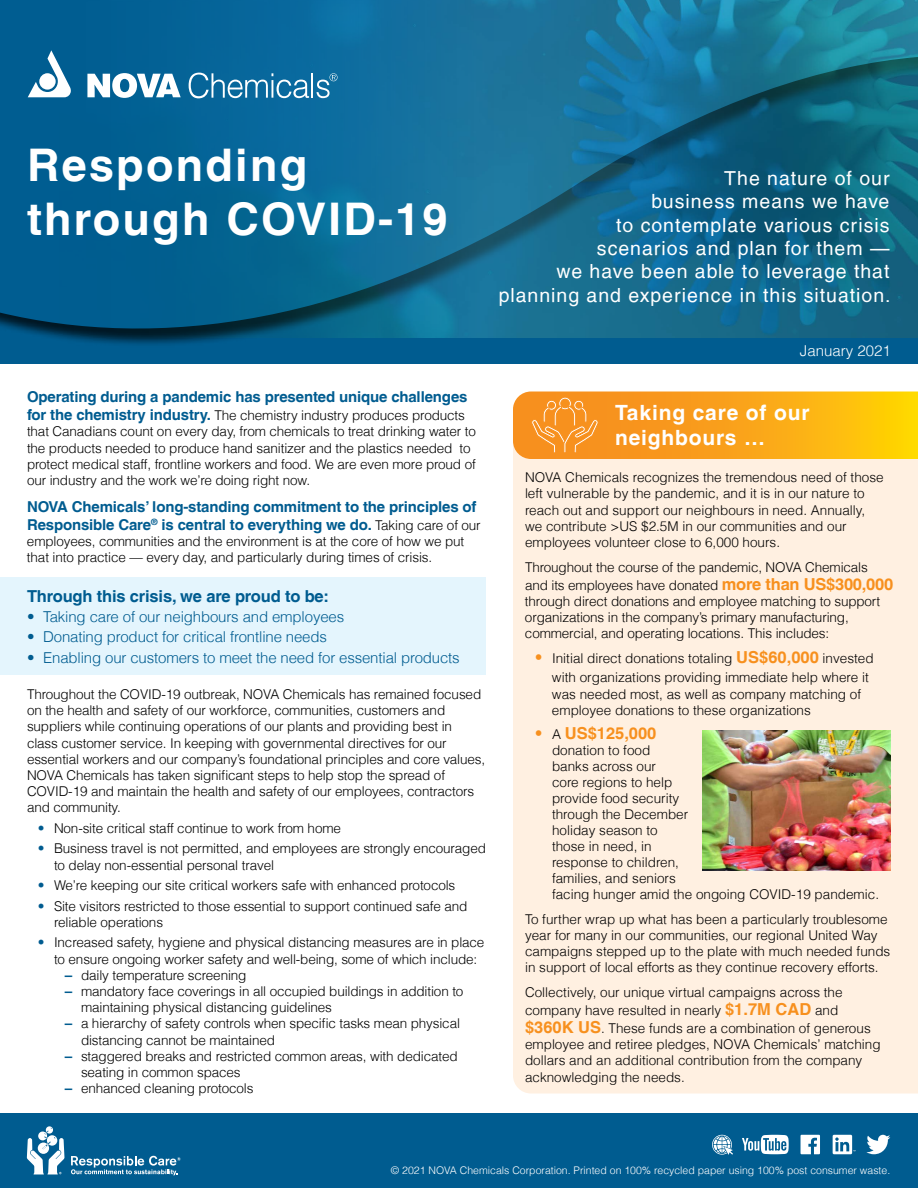
<style>
.page{position:relative;width:918px;height:1188px;background:#fff}
.page>*{position:absolute;margin:0;border:0;box-sizing:border-box;transform-origin:0 0}
.t1{font:700 45px/54px "Helvetica LT";letter-spacing:.05em;color:#fff}
.t2{font:700 21px/25.2px "Helvetica LT";letter-spacing:.04em;color:#fff}
.t3{font:19.5px/23.4px "Helvetica LT";letter-spacing:.05em;color:#fff;text-align:right}
.t4{font:700 16.5px "Helvetica LT";letter-spacing:-.01em;color:#005c90}
.t5{font:700 16.5px "Helvetica LT";color:#f7901e}
.t6{font:700 15px/18px "Helvetica LT";letter-spacing:-.01em;color:#005c90}
.t7{font:300 15px "Helvetica LT";letter-spacing:-.01em;color:#005c90}
.t8{font:300 15px "Helvetica LT";color:#fff}
.t9{font:300 13.5px/16.2px "Helvetica LT";letter-spacing:-.01em;color:#000}
.t10{font:300 10.5px "Helvetica LT";color:#fff}
.s1{font-weight:700;font-size:15px;color:#005c90}
.s2{font-weight:300;font-size:13.5px;color:#000}
.s3{color:#005c90}
.s4{font-weight:700;color:#005c90}
.s5{font-weight:700;font-size:16.5px;color:#f7901e}
</style>
<div class="page">
<div style="left:0;top:578px;width:486px;height:97px;background:#e4f5fd"></div>
<div style="left:513px;top:471px;width:405px;height:623px;background:#fff0e1"></div>
<div style="left:0;top:338px;width:918px;height:26px;background:#005c90"></div>
<svg style="left:0;top:0;width:918px;height:344px;background:#0e6890"></svg>
<div style="left:0;top:1113px;width:918px;height:75px;background:#005c90"></div>
<svg style="left:27px;top:1126px;width:37px;height:48px"></svg>
<svg style="left:71px;top:1156px;width:110px;height:19px"></svg>
<svg style="left:28px;top:50px;width:43px;height:47px"></svg>
<svg style="left:87px;top:73px;width:94px;height:25px"></svg>
<svg style="left:189px;top:73px;width:120px;height:25px;background:#408ab2"></svg>
<hr style="left:311px;top:73px;width:2px;height:25px;background:#fff">
<svg style="left:317px;top:73px;width:21px;height:25px"></svg>
<svg style="left:742px;top:1135px;width:47px;height:19px"></svg>
<svg style="left:801px;top:1135px;width:19px;height:19px"></svg>
<svg style="left:833px;top:1135px;width:23px;height:19px"></svg>
<svg style="left:712px;top:1135px;width:21px;height:20px"></svg>
<svg style="left:866px;top:1135px;width:24px;height:19px"></svg>
<svg style="left:513px;top:392px;width:405px;height:79px;background:#fab339"></svg>
<img style="left:702px;top:731px;width:189px;height:139px">
<h1 class="t1" style="left:27px;top:138px;width:422px">Responding through COVID-19</h1>
<h3 class="t3" style="left:499px;top:166px;width:393px">The nature of our<br>business means we have<br>to contemplate various crisis<br>scenarios and plan for them —<br>we have been able to leverage that planning and experience in this situation.</h3>
<p class="t6" style="left:27px;top:388px;width:442px">Operating during a pandemic has presented unique challenges</p>
<p class="t9" style="left:27px;top:407px;width:451px"><span class="s1">for the chemistry industry.</span> The chemistry industry produces products that Canadians count on every day, from chemicals to treat drinking water to the products needed to produce hand sanitizer and the plastics needed to protect medical staff, frontline workers and food. We are even more proud of our industry and the work we’re doing right now.</p>
<p class="t6" style="left:27px;top:497px;width:455px">NOVA Chemicals’ long-standing commitment to the principles of<br>Responsible Care<sup>®</sup> is central to everything we do. <span class="s2">Taking care of our</span></p>
<p class="t9" style="left:27px;top:533px;width:439px">employees, communities and the environment is at the core of how we put that into practice — every day, and particularly during times of crisis.</p>
<p class="t4" style="left:27px;top:586px;width:304px">Through this crisis, we are proud to be:</p>
<p class="t7" style="left:27px;top:608px;width:319px">• Taking care of our neighbours and employees</p>
<p class="t7" style="left:27px;top:628px;width:301px">• Donating product for critical frontline needs</p>
<p class="t7" style="left:27px;top:648px;width:434px">• Enabling our customers to meet the need for essential products</p>
<p class="t9" style="left:27px;top:686px;width:460px">Throughout the COVID-19 outbreak, NOVA Chemicals has remained focused on the health and safety of our workforce, communities, customers and suppliers while continuing operations of our plants and providing best in class customer service. In keeping with governmental directives for our essential workers and our company’s foundational principles and core values, NOVA Chemicals has taken significant steps to help stop the spread of COVID-19 and maintain the health and safety of our employees, contractors and community.</p>
<p class="t9" style="left:38px;top:820px;width:305px"><span class="s3">•</span> Non-site critical staff continue to work from home</p>
<p class="t9" style="left:54px;top:840px;width:433px;text-indent:-16px"><span class="s3">•</span> Business travel is not permitted, and employees are strongly encouraged to delay non-essential personal travel</p>
<p class="t9" style="left:38px;top:877px;width:419px"><span class="s3">•</span> We’re keeping our site critical workers safe with enhanced protocols</p>
<p class="t9" style="left:54px;top:898px;width:415px;text-indent:-16px"><span class="s3">•</span> Site visitors restricted to those essential to support continued safe and reliable operations</p>
<p class="t9" style="left:54px;top:934px;width:432px;text-indent:-16px"><span class="s3">•</span> Increased safety, hygiene and physical distancing measures are in place to ensure ongoing worker safety and well-being, some of which include:</p>
<p class="t9" style="left:65px;top:967px;width:183px"><span class="s4">–</span> daily temperature screening</p>
<p class="t9" style="left:81px;top:983px;width:384px;text-indent:-16px"><span class="s4">–</span> mandatory face coverings in all occupied buildings in addition to maintaining physical distancing guidelines</p>
<p class="t9" style="left:81px;top:1015px;width:381px;text-indent:-16px"><span class="s4">–</span> a hierarchy of safety controls when specific tasks mean physical distancing cannot be maintained</p>
<p class="t9" style="left:81px;top:1048px;width:378px;text-indent:-16px"><span class="s4">–</span> staggered breaks and restricted common areas, with dedicated seating in common spaces</p>
<p class="t9" style="left:65px;top:1080px;width:190px"><span class="s4">–</span> enhanced cleaning protocols</p>
<p class="t8" style="left:800px;top:341px;width:93px">January 2021</p>
<h2 class="t2" style="left:615px;top:400px;width:196px">Taking care of our neighbours …</h2>
<p class="t9" style="left:525px;top:469px;width:360px">NOVA Chemicals recognizes the tremendous need of those left vulnerable by the pandemic, and it is in our nature to reach out and support our neighbours in need. Annually, we contribute &gt;US $2.5M in our communities and our employees volunteer close to 6,000 hours.</p>
<p class="t9" style="left:525px;top:558px;width:370px;line-height:18px">Throughout the course of the pandemic, NOVA Chemicals and its employees have donated <span class="s5">more than US$300,000</span></p>
<p class="t9" style="left:525px;top:593px;width:357px">through direct donations and employee matching to support organizations in the company’s primary manufacturing, commercial, and operating locations. This includes:</p>
<p class="t9" style="left:552px;top:648px;width:323px;line-height:19.8px;text-indent:-16px"><span class="s5">•</span> Initial direct donations totaling <span class="s5">US$60,000</span> invested with organizations providing immediate help where it</p>
<p class="t9" style="left:552px;top:686px;width:311px">was needed most, as well as company matching of employee donations to these organizations</p>
<p class="t5" style="left:536px;top:723px;width:122px">• <span class="s2">A</span> US$125,000</p>
<p class="t9" style="left:552px;top:742px;width:329px">donation to food<br>banks across our<br>core regions to help<br>provide food security<br>through the December<br>holiday season to<br>those in need, in<br>response to children,<br>families, and seniors<br>facing hunger amid the ongoing COVID-19 pandemic.</p>
<p class="t9" style="left:525px;top:911px;width:367px">To further wrap up what has been a particularly troublesome year for many in our communities, our regional United Way campaigns stepped up to the plate with much needed funds in support of local efforts as they continue recovery efforts.</p>
<p class="t9" style="left:525px;top:983px;width:347px;line-height:18px">Collectively, our unique virtual campaigns across the company have resulted in nearly <span class="s5">$1.7M CAD</span> and <span class="s5">$360K US</span>. These funds are a combination of generous</p>
<p class="t9" style="left:525px;top:1036px;width:357px">employee and retiree pledges, NOVA Chemicals’ matching dollars and an additional contribution from the company acknowledging the needs.</p>
<p class="t10" style="left:391px;top:1164px;width:501px">© 2021 NOVA Chemicals Corporation. Printed on 100% recycled paper using 100% post consumer waste.</p>
</div>
